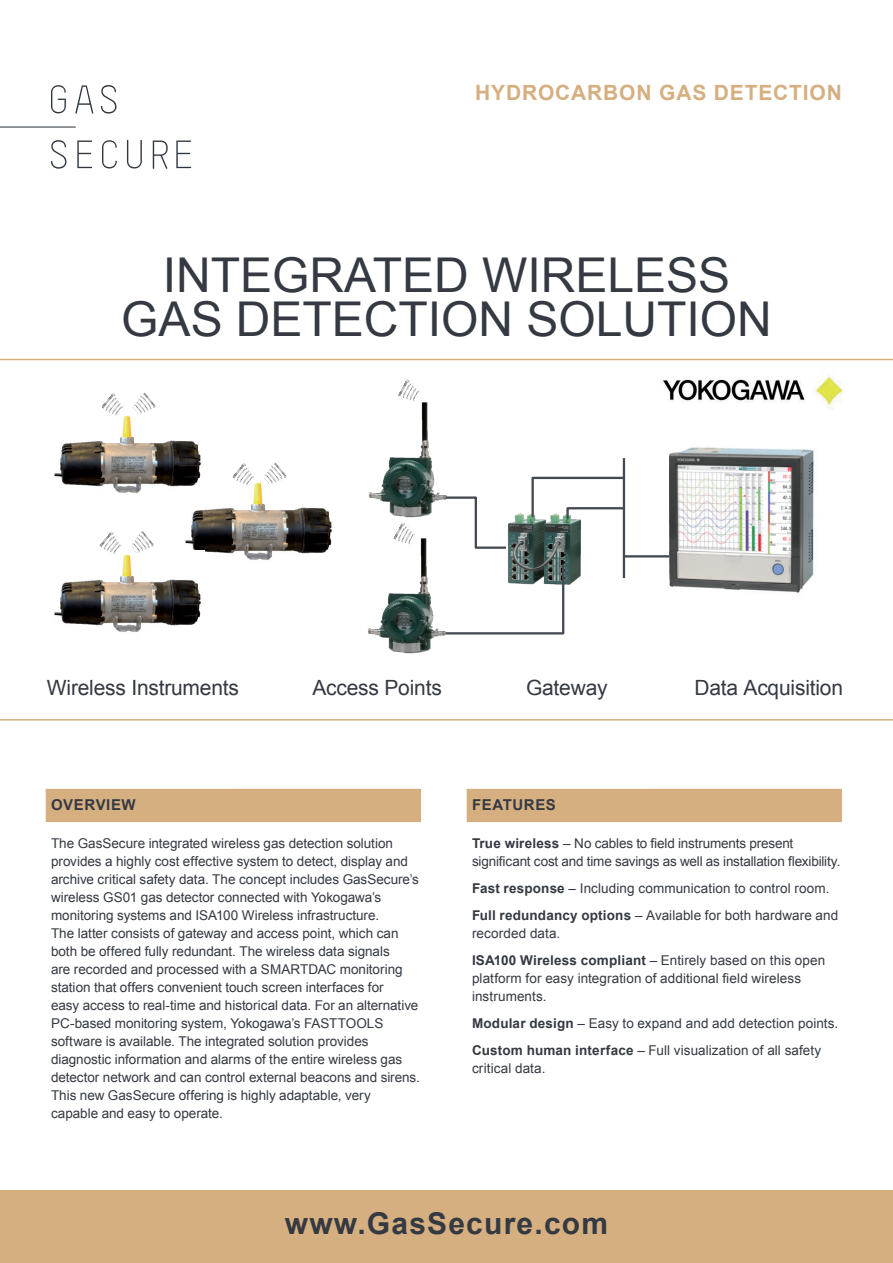
<style>
.page{position:relative;width:893px;height:1263px;background:#fff}
.page>*{position:absolute;margin:0;border:0;box-sizing:border-box;transform-origin:0 0}
.t1{font:48px/44.1px "Arial";color:#343942;text-align:center}
.t2{font:700 30px "Arial";letter-spacing:.04em;color:#343942}
.t3{font:21px "Arial";letter-spacing:-.01em;color:#343942}
.t4{font:700 21px "Arial";letter-spacing:.04em;color:#d6af81}
.t5{font:700 15px "Arial";letter-spacing:.04em;color:#343942}
.t6{font:13.5px/18px "Arial";color:#343942}
.s1{font-weight:700}
</style>
<div class="page">
<img style="left:398px;top:379px;width:22px;height:19px">
<img style="left:185px;top:482px;width:148px;height:78px">
<img style="left:54px;top:415px;width:151px;height:82px">
<img style="left:54px;top:551px;width:151px;height:81px">
<img style="left:369px;top:398px;width:74px;height:120px">
<img style="left:368px;top:538px;width:75px;height:116px">
<img style="left:508px;top:513px;width:73px;height:72px">
<svg style="left:443px;top:495px;width:63px;height:54px"></svg>
<svg style="left:443px;top:562px;width:122px;height:74px"></svg>
<hr style="left:623px;top:458px;width:2px;height:120px;background:#434a52">
<hr style="left:624px;top:555px;width:54px;height:2px;background:#434a52">
<svg style="left:529px;top:476px;width:97px;height:45px"></svg>
<img style="left:393px;top:522px;width:25px;height:25px">
<img style="left:261px;top:463px;width:26px;height:25px">
<img style="left:232px;top:463px;width:26px;height:26px">
<img style="left:130px;top:393px;width:26px;height:25px">
<img style="left:101px;top:393px;width:26px;height:26px">
<img style="left:128px;top:531px;width:26px;height:26px">
<img style="left:99px;top:531px;width:26px;height:26px">
<div style="left:46px;top:789px;width:375px;height:33px;background:#d6af81"></div>
<div style="left:467px;top:789px;width:375px;height:33px;background:#d6af81"></div>
<svg style="left:51px;top:85px;width:15px;height:28px"></svg>
<svg style="left:75px;top:85px;width:18px;height:29px"></svg>
<svg style="left:101px;top:85px;width:15px;height:29px"></svg>
<svg style="left:51px;top:140px;width:15px;height:29px"></svg>
<svg style="left:77px;top:141px;width:15px;height:27px"></svg>
<svg style="left:102px;top:140px;width:15px;height:28px"></svg>
<svg style="left:127px;top:140px;width:15px;height:28px"></svg>
<svg style="left:153px;top:141px;width:15px;height:28px"></svg>
<svg style="left:176px;top:141px;width:15px;height:27px"></svg>
<svg style="left:0;top:127px;width:76px;height:1px"></svg>
<div style="left:0;top:1191px;width:893px;height:72px;background:#d6af81"></div>
<img style="left:662px;top:374px;width:182px;height:36px">
<hr style="left:0;top:359px;width:893px;height:1px;background:#d6af81">
<hr style="left:0;top:719px;width:893px;height:1px;background:#d6af81">
<img style="left:670px;top:447px;width:144px;height:146px">
<h3 class="t4" style="left:475px;top:79px;width:368px">HYDROCARBON GAS DETECTION</h3>
<h1 class="t1" style="left:121px;top:254px;width:652px">INTEGRATED WIRELESS<br>GAS DETECTION SOLUTION</h1>
<h3 class="t3" style="left:47px;top:674px;width:194px">Wireless Instruments</h3>
<h3 class="t3" style="left:312px;top:674px;width:131px">Access Points</h3>
<h3 class="t3" style="left:526px;top:674px;width:83px">Gateway</h3>
<h3 class="t3" style="left:694px;top:674px;width:150px">Data Acquisition</h3>
<p class="t5" style="left:51px;top:795px;width:86px">OVERVIEW</p>
<p class="t5" style="left:472px;top:795px;width:85px">FEATURES</p>
<p class="t6" style="left:51px;top:834px;width:370px">The GasSecure integrated wireless gas detection solution provides a highly cost effective system to detect, display and archive critical safety data. The concept includes GasSecure’s wireless GS01 gas detector connected with Yokogawa’s monitoring systems and ISA100 Wireless infrastructure.<br>The latter consists of gateway and access point, which can both be offered fully redundant. The wireless data signals<br>are recorded and processed with a SMARTDAC monitoring station that offers convenient touch screen interfaces for<br>easy access to real-time and historical data. For an alternative PC-based monitoring system, Yokogawa’s FASTTOOLS software is available. The integrated solution provides diagnostic information and alarms of the entire wireless gas detector network and can control external beacons and sirens.<br>This new GasSecure offering is highly adaptable, very capable and easy to operate.</p>
<p class="t6" style="left:472px;top:834px;width:370px"><span class="s1">True wireless</span> – No cables to field instruments present significant cost and time savings as well as installation flexibility.</p>
<p class="t6" style="left:472px;top:875px;width:368px;line-height:27px"><span class="s1">Fast response</span> – Including communication to control room.<br><span class="s1">Full redundancy options</span> – Available for both hardware and</p>
<p class="t6" style="left:472px;top:920px;width:355px;line-height:27px">recorded data.<br><span class="s1">ISA100 Wireless compliant</span> – Entirely based on this open</p>
<p class="t6" style="left:472px;top:969px;width:331px">platform for easy integration of additional field wireless instruments.</p>
<p class="t6" style="left:472px;top:1010px;width:368px;line-height:27px"><span class="s1">Modular design</span> – Easy to expand and add detection points.<br><span class="s1">Custom human interface</span> – Full visualization of all safety</p>
<p class="t6" style="left:472px;top:1059px;width:75px">critical data.</p>
<h2 class="t2" style="left:285px;top:1204px;width:325px">www.GasSecure.com</h2>
</div>
